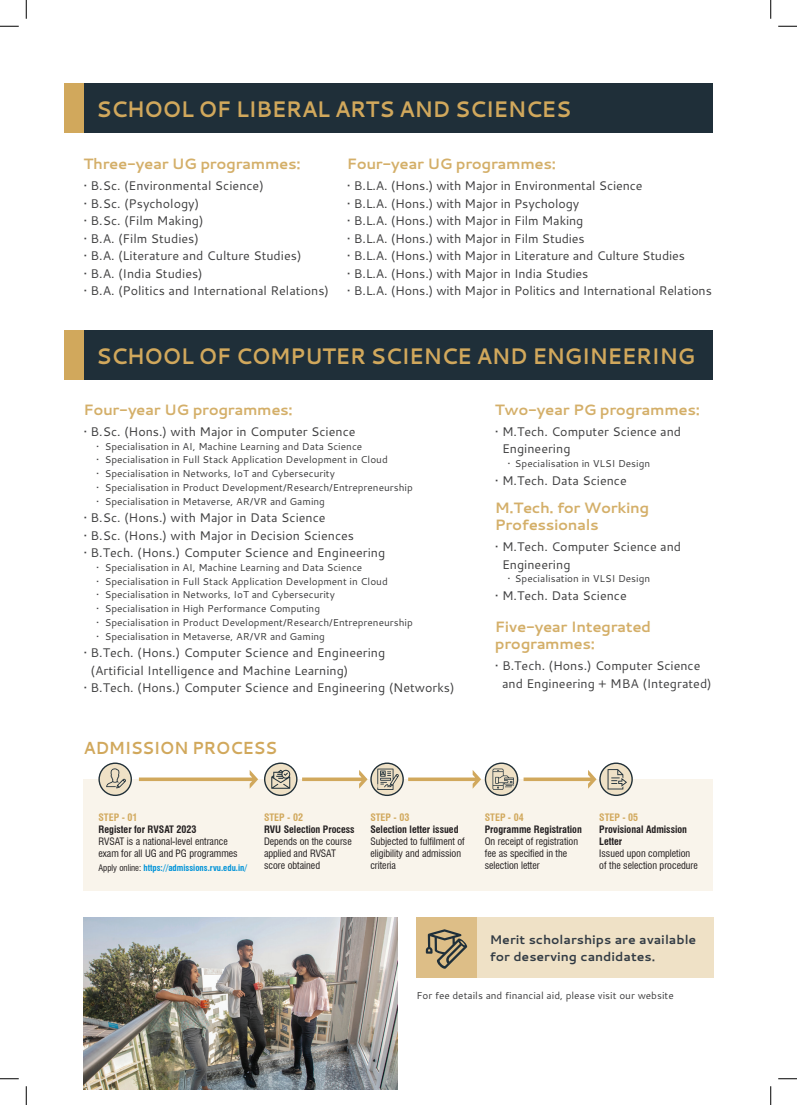
<style>
.page{position:relative;width:797px;height:1105px;background:#fff}
.page>*{position:absolute;margin:0;border:0;box-sizing:border-box;transform-origin:0 0}
.School_of_Design{font:700 22.5px "Cantarell";letter-spacing:-.025em;color:#d1a85c;scale:.92 1}
.SubHead_14{font:700 17.5px "Cantarell";letter-spacing:-.025em;color:#d1a85c;scale:.92 1}
.School_of_Design-2{font:700 15px/17.5px "Cantarell";letter-spacing:-.025em;color:#d4af69}
.t1{font:12.5px/17.5px "Cantarell";color:#3e3e3f}
.Body_-_top_space{font:700 12.5px/16.2px "Cantarell";color:#323b44}
.Body_-_top_space-2{font:10px "Cantarell";color:#3e3e3f}
.Steps022{font:condensed 10px/12px "Swiss 721 BT";color:#231f20}
.Steps022-2{font:700 condensed 10px/12px "Swiss 721 BT";color:#231f20}
.Steps011{font:700 condensed 10px "Swiss 721 BT";color:#d1a85c}
.Steps022-3{font:700 condensed 8.75px "Swiss 721 BT";color:#0093d8}
.s1{font-weight:400;color:#231f20}
</style>
<div class="page">
<div style="left:83px;top:83px;width:630px;height:50px;background:#1f2f39"></div>
<div style="left:83px;top:779px;width:630px;height:112px;background:#f9f4eb"></div>
<svg style="left:98px;top:762px;width:34px;height:34px"></svg>
<svg style="left:139px;top:770px;width:119px;height:19px"></svg>
<svg style="left:264px;top:762px;width:369px;height:34px"></svg>
<div style="left:416px;top:918px;width:297px;height:60px;background:#efe1c6"></div>
<div style="left:416px;top:918px;width:60px;height:60px;background:#ddbe87"></div>
<svg style="left:426px;top:929px;width:41px;height:40px"></svg>
<div style="left:83px;top:331px;width:630px;height:49px;background:#1f2f39"></div>
<div style="left:64px;top:331px;width:19px;height:49px;background:#d1a85c"></div>
<div style="left:64px;top:83px;width:19px;height:50px;background:#d1a85c"></div>
<img style="left:84px;top:918px;width:314px;height:171px">
<svg style="left:0;top:25px;width:19px;height:2px"></svg>
<svg style="left:778px;top:25px;width:19px;height:2px"></svg>
<svg style="left:0;top:1078px;width:19px;height:1px"></svg>
<svg style="left:778px;top:1078px;width:19px;height:1px"></svg>
<svg style="left:25px;top:0;width:2px;height:19px"></svg>
<svg style="left:25px;top:1086px;width:2px;height:19px"></svg>
<svg style="left:770px;top:0;width:1px;height:19px"></svg>
<svg style="left:770px;top:1086px;width:1px;height:19px"></svg>
<p class="School_of_Design" style="left:96px;top:93px;width:518px">SCHOOL OF LIBERAL ARTS AND SCIENCES</p>
<p class="School_of_Design-2" style="left:83px;top:155px;width:218px">Three-year UG programmes:</p>
<p class="t1" style="left:83px;top:177px;width:182px">• B.Sc. (Environmental Science)</p>
<p class="t1" style="left:83px;top:194px;width:117px">• B.Sc. (Psychology)</p>
<p class="t1" style="left:83px;top:212px;width:121px">• B.Sc. (Film Making)</p>
<p class="t1" style="left:83px;top:229px;width:117px">• B.A. (Film Studies)</p>
<p class="t1" style="left:83px;top:247px;width:219px">• B.A. (Literature and Culture Studies)</p>
<p class="t1" style="left:83px;top:264px;width:121px">• B.A. (India Studies)</p>
<p class="t1" style="left:83px;top:282px;width:247px">• B.A. (Politics and International Relations)</p>
<p class="School_of_Design-2" style="left:347px;top:155px;width:211px">Four-year UG programmes:</p>
<p class="t1" style="left:347px;top:177px;width:297px">• B.L.A. (Hons.) with Major in Environmental Science</p>
<p class="t1" style="left:347px;top:194px;width:234px">• B.L.A. (Hons.) with Major in Psychology</p>
<p class="t1" style="left:347px;top:212px;width:238px">• B.L.A. (Hons.) with Major in Film Making</p>
<p class="t1" style="left:347px;top:229px;width:239px">• B.L.A. (Hons.) with Major in Film Studies</p>
<p class="t1" style="left:347px;top:247px;width:340px">• B.L.A. (Hons.) with Major in Literature and Culture Studies</p>
<p class="t1" style="left:347px;top:264px;width:243px">• B.L.A. (Hons.) with Major in India Studies</p>
<p class="t1" style="left:347px;top:282px;width:366px">• B.L.A. (Hons.) with Major in Politics and International Relations</p>
<p class="School_of_Design" style="left:96px;top:340px;width:652px">SCHOOL OF COMPUTER SCIENCE AND ENGINEERING</p>
<p class="School_of_Design-2" style="left:83px;top:400px;width:211px">Four-year UG programmes:</p>
<p class="t1" style="left:83px;top:422px;width:273px">• B.Sc. (Hons.) with Major in Computer Science</p>
<p class="Body_-_top_space-2" style="left:96px;top:439px;width:268px">• Specialisation in AI, Machine Learning and Data Science</p>
<p class="Body_-_top_space-2" style="left:96px;top:453px;width:293px">• Specialisation in Full Stack Application Development in Cloud</p>
<p class="Body_-_top_space-2" style="left:96px;top:467px;width:240px">• Specialisation in Networks, IoT and Cybersecurity</p>
<p class="Body_-_top_space-2" style="left:96px;top:480px;width:318px">• Specialisation in Product Development/Research/Entrepreneurship</p>
<p class="Body_-_top_space-2" style="left:96px;top:494px;width:230px">• Specialisation in Metaverse, AR/VR and Gaming</p>
<p class="t1" style="left:83px;top:508px;width:243px">• B.Sc. (Hons.) with Major in Data Science</p>
<p class="t1" style="left:83px;top:526px;width:272px">• B.Sc. (Hons.) with Major in Decision Sciences</p>
<p class="t1" style="left:83px;top:543px;width:303px">• B.Tech. (Hons.) Computer Science and Engineering</p>
<p class="Body_-_top_space-2" style="left:96px;top:560px;width:268px">• Specialisation in AI, Machine Learning and Data Science</p>
<p class="Body_-_top_space-2" style="left:96px;top:574px;width:293px">• Specialisation in Full Stack Application Development in Cloud</p>
<p class="Body_-_top_space-2" style="left:96px;top:588px;width:240px">• Specialisation in Networks, IoT and Cybersecurity</p>
<p class="Body_-_top_space-2" style="left:96px;top:602px;width:225px">• Specialisation in High Performance Computing</p>
<p class="Body_-_top_space-2" style="left:96px;top:615px;width:318px">• Specialisation in Product Development/Research/Entrepreneurship</p>
<p class="Body_-_top_space-2" style="left:96px;top:629px;width:230px">• Specialisation in Metaverse, AR/VR and Gaming</p>
<p class="t1" style="left:91px;top:643px;width:296px;text-indent:-7px">• B.Tech. (Hons.) Computer Science and Engineering (Artificial Intelligence and Machine Learning)</p>
<p class="t1" style="left:83px;top:678px;width:372px">• B.Tech. (Hons.) Computer Science and Engineering (Networks)</p>
<p class="SubHead_14" style="left:83px;top:736px;width:212px">ADMISSION PROCESS</p>
<p class="School_of_Design-2" style="left:495px;top:400px;width:206px">Two-year PG programmes:</p>
<p class="t1" style="left:502px;top:422px;width:181px;text-indent:-7px">• M.Tech. Computer Science and<br>Engineering</p>
<p class="Body_-_top_space-2" style="left:507px;top:457px;width:144px">• Specialisation in VLSI Design</p>
<p class="t1" style="left:495px;top:471px;width:133px">• M.Tech. Data Science</p>
<p class="School_of_Design-2" style="left:495px;top:498px;width:156px">M.Tech. for Working<br>Professionals</p>
<p class="t1" style="left:502px;top:538px;width:181px;text-indent:-7px">• M.Tech. Computer Science and<br>Engineering</p>
<p class="Body_-_top_space-2" style="left:507px;top:572px;width:144px">• Specialisation in VLSI Design</p>
<p class="t1" style="left:495px;top:586px;width:133px">• M.Tech. Data Science</p>
<p class="School_of_Design-2" style="left:495px;top:617px;width:158px">Five-year Integrated programmes:</p>
<p class="t1" style="left:502px;top:657px;width:211px;text-indent:-7px">• B.Tech. (Hons.) Computer Science and Engineering + MBA (Integrated)</p>
<p class="Steps011" style="left:98px;top:811px;width:40px">STEP - 01</p>
<p class="Steps022-2" style="left:98px;top:823px;width:100px">Register for RVSAT 2023</p>
<p class="Steps022" style="left:98px;top:835px;width:141px">RVSAT is a national-level entrance exam for all UG and PG programmes</p>
<p class="Steps022-3" style="left:98px;top:863px;width:150px"><span class="s1">Apply online:</span> https://admissions.rvu.edu.in/</p>
<p class="Steps011" style="left:264px;top:811px;width:40px">STEP - 02</p>
<p class="Steps022-2" style="left:264px;top:823px;width:92px">RVU Selection Process</p>
<p class="Steps022" style="left:264px;top:835px;width:89px">Depends on the course applied and RVSAT score obtained</p>
<p class="Steps011" style="left:370px;top:811px;width:40px">STEP - 03</p>
<p class="Steps022-2" style="left:370px;top:823px;width:90px">Selection letter issued</p>
<p class="Steps022" style="left:370px;top:835px;width:96px">Subjected to fulfilment of eligibility and admission criteria</p>
<p class="Steps011" style="left:485px;top:811px;width:40px">STEP - 04</p>
<p class="Steps022-2" style="left:485px;top:823px;width:99px">Programme Registration</p>
<p class="Steps022" style="left:485px;top:835px;width:95px">On receipt of registration fee as specified in the selection letter</p>
<p class="Steps011" style="left:599px;top:811px;width:40px">STEP - 05</p>
<p class="Steps022-2" style="left:599px;top:823px;width:89px">Provisional Admission<br>Letter</p>
<p class="Steps022" style="left:599px;top:847px;width:100px">Issued upon completion of the selection procedure</p>
<p class="Body_-_top_space" style="left:490px;top:931px;width:208px">Merit scholarships are available for deserving candidates.</p>
<p class="Body_-_top_space-2" style="left:416px;top:988px;width:259px">For fee details and financial aid, please visit our website</p>
</div>
